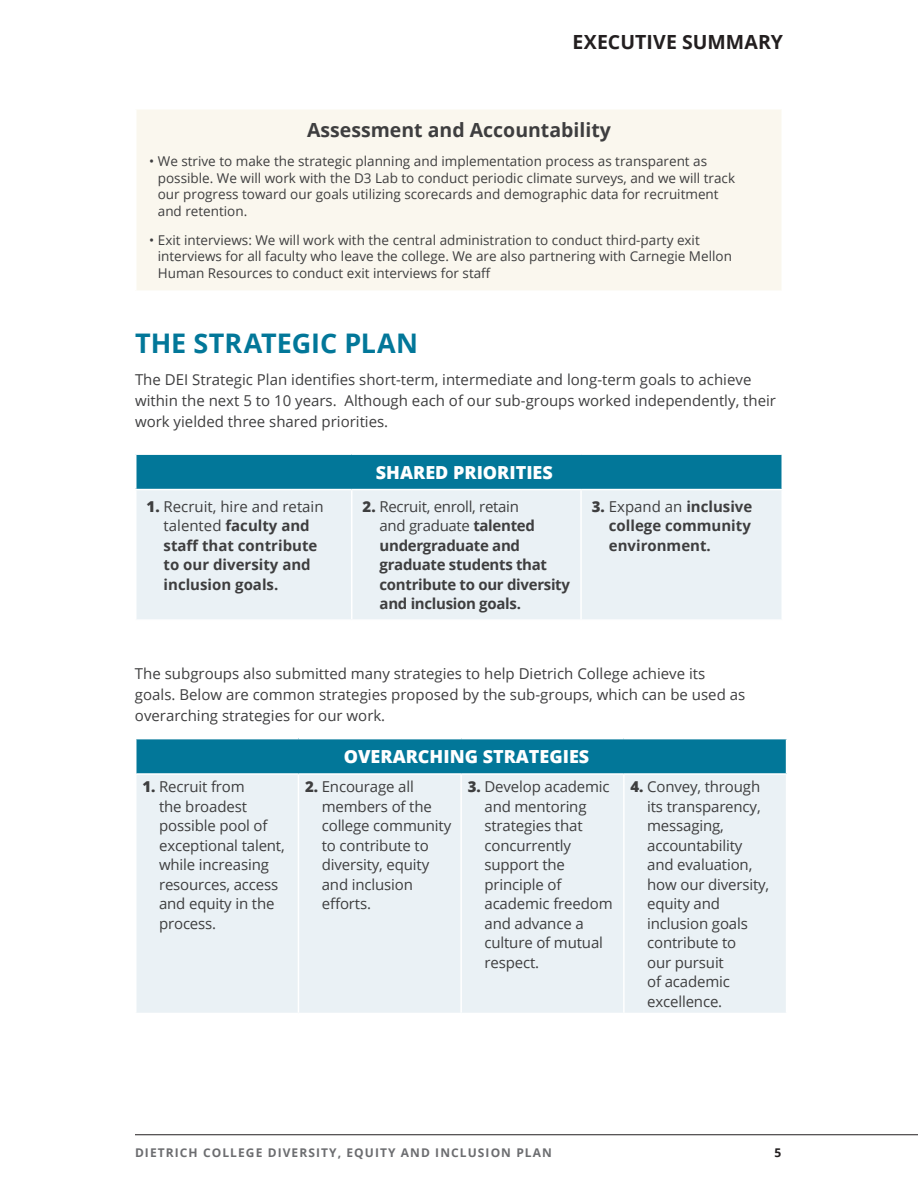
<style>
.page{position:relative;width:918px;height:1188px;background:#fff}
.page>*{position:absolute;margin:0;border:0;box-sizing:border-box;transform-origin:0 0}
.t1{font:700 27px "Open Sans";color:#027799}
.t2{font:700 19.5px "Open Sans";color:#3e3e3f}
.t3{font:700 19.5px "Open Sans";letter-spacing:.005em;color:#231f20}
.t4{font:800 18px "Open Sans";color:#fff}
.t5{font:15px/19.5px "Open Sans";letter-spacing:-.01em;color:#3e3e3f}
.t6{font:700 15px/19.5px "Open Sans";color:#3e3e3f}
.t7{font:700 15px/19.5px "Open Sans";letter-spacing:-.02em;color:#3e3e3f}
.t8{font:13.5px/16.5px "Open Sans";color:#3e3e3f}
.t9{font:700 12px "Open Sans";letter-spacing:.09em;color:#6c6d70}
.t10{font:700 12px "Open Sans";color:#231f20}
.s1{font-weight:800}
.s2{font-weight:400}
</style>
<div class="page">
<hr style="left:135px;top:1134px;width:783px;height:1px;background:#231f20">
<div style="left:136px;top:109px;width:646px;height:182px;background:#faf7ee"></div>
<hr style="left:135px;top:108px;width:648px;height:2px;background:#fff">
<hr style="left:135px;top:290px;width:648px;height:2px;background:#fff">
<div style="left:136px;top:454px;width:646px;height:36px;background:#027799"></div>
<div style="left:136px;top:490px;width:646px;height:129px;background:#eaf1f5"></div>
<hr style="left:135px;top:453px;width:217px;height:2px;background:#fff">
<hr style="left:352px;top:453px;width:229px;height:2px;background:#fff">
<hr style="left:581px;top:453px;width:202px;height:2px;background:#fff">
<hr style="left:135px;top:489px;width:217px;height:1px;background:#fff">
<hr style="left:352px;top:489px;width:229px;height:1px;background:#fff">
<hr style="left:351px;top:490px;width:1px;height:129px;background:#fff">
<hr style="left:581px;top:489px;width:202px;height:1px;background:#fff">
<hr style="left:580px;top:490px;width:2px;height:129px;background:#fff">
<div style="left:136px;top:739px;width:651px;height:35px;background:#027799"></div>
<div style="left:136px;top:775px;width:650px;height:238px;background:#eaf1f5"></div>
<hr style="left:786px;top:739px;width:1px;height:34px;background:#fff">
<hr style="left:135px;top:773px;width:163px;height:2px;background:#fff">
<hr style="left:298px;top:773px;width:163px;height:2px;background:#fff">
<hr style="left:298px;top:775px;width:1px;height:238px;background:#fff">
<hr style="left:461px;top:773px;width:163px;height:2px;background:#fff">
<hr style="left:460px;top:775px;width:2px;height:238px;background:#fff">
<hr style="left:624px;top:773px;width:163px;height:2px;background:#fff">
<hr style="left:623px;top:775px;width:2px;height:238px;background:#fff">
<h2 class="t3" style="left:572px;top:28px;width:212px">EXECUTIVE SUMMARY</h2>
<h2 class="t2" style="left:307px;top:116px;width:305px">Assessment and Accountability</h2>
<p class="t8" style="left:158px;top:153px;width:579px;text-indent:-9px">• We strive to make the strategic planning and implementation process as transparent as possible. We will work with the D3 Lab to conduct periodic climate surveys, and we will track our progress toward our goals utilizing scorecards and demographic data for recruitment and retention.</p>
<p class="t8" style="left:158px;top:231px;width:576px;text-indent:-9px">• Exit interviews: We will work with the central administration to conduct third-party exit interviews for all faculty who leave the college. We are also partnering with Carnegie Mellon<br>Human Resources to conduct exit interviews for staff</p>
<h1 class="t1" style="left:135px;top:324px;width:285px">THE STRATEGIC PLAN</h1>
<p class="t5" style="left:135px;top:369px;width:643px;line-height:21px">The DEI Strategic Plan identifies short-term, intermediate and long-term goals to achieve within the next 5 to 10 years. Although each of our sub-groups worked independently, their work yielded three shared priorities.</p>
<p class="t4" style="left:376px;top:459px;width:178px">SHARED PRIORITIES</p>
<p class="t6" style="left:164px;top:496px;width:162px;text-indent:-17px"><span class="s1">1.</span> <span class="s2">Recruit, hire and retain talented</span> faculty and staff that contribute to our diversity and inclusion goals.</p>
<p class="t7" style="left:380px;top:496px;width:192px;text-indent:-17px"><span class="s1">2.</span> <span class="s2">Recruit, enroll, retain<br>and graduate</span> talented undergraduate and graduate students that contribute to our diversity and inclusion goals.</p>
<p class="t6" style="left:609px;top:496px;width:145px;text-align:justify;text-indent:-17px"><span class="s1">3.</span> <span class="s2">Expand an</span> inclusive college community environment.</p>
<p class="t5" style="left:135px;top:663px;width:612px;line-height:21px">The subgroups also submitted many strategies to help Dietrich College achieve its goals. Below are common strategies proposed by the sub-groups, which can be used as overarching strategies for our work.</p>
<p class="t4" style="left:344px;top:743px;width:247px">OVERARCHING STRATEGIES</p>
<p class="t5" style="left:159px;top:777px;width:127px;text-indent:-17px"><span class="s1">1.</span> Recruit from<br>the broadest possible pool of exceptional talent, while increasing resources, access and equity in the process.</p>
<p class="t5" style="left:322px;top:777px;width:131px;text-indent:-17px"><span class="s1">2.</span> Encourage all members of the college community to contribute to diversity, equity and inclusion efforts.</p>
<p class="t5" style="left:484px;top:777px;width:130px;text-indent:-17px"><span class="s1">3.</span> Develop academic and mentoring strategies that concurrently support the principle of academic freedom and advance a culture of mutual respect.</p>
<p class="t5" style="left:647px;top:777px;width:124px;text-indent:-17px"><span class="s1">4.</span> Convey, through its transparency, messaging, accountability and evaluation, how our diversity, equity and inclusion goals contribute to<br>our pursuit<br>of academic excellence.</p>
<p class="t9" style="left:135px;top:1144px;width:418px">DIETRICH COLLEGE DIVERSITY, EQUITY AND INCLUSION PLAN</p>
<p class="t10" style="left:775px;top:1144px;width:8px">5</p>
</div>
